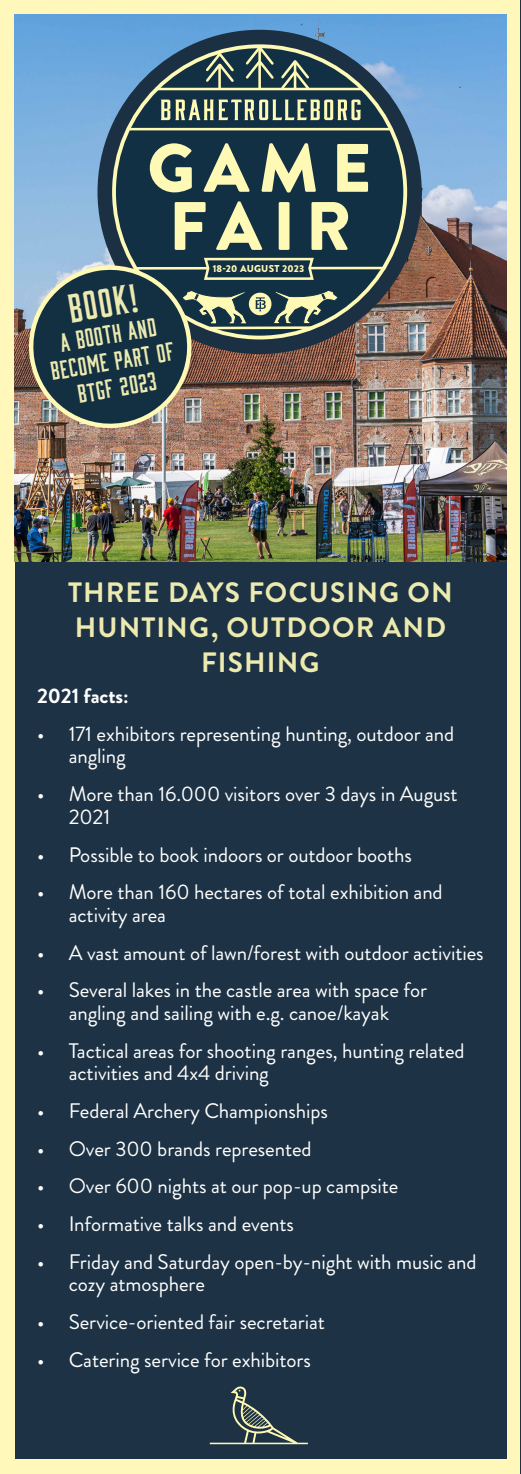
<style>
.page{position:relative;width:521px;height:1474px;background:#fff}
.page>*{position:absolute;margin:0;border:0;box-sizing:border-box;transform-origin:0 0}
.t1{font:37.27px "Bourbon";color:#eceaaf}
.t2{font:700 28px/35px "Brandon Grotesque";letter-spacing:.04em;color:#eceaaf;text-align:center}
.t3{font:23.8px/26.8px "Bourbon";color:#eceaaf;text-align:center}
.t4{font:21px/22.8px "Brandon Grotesque";letter-spacing:-.005em;color:#fff}
.t5{font:700 21px "Brandon Grotesque";letter-spacing:-.005em;color:#fff}
.t6{font:900 9.97px "Brandon Grotesque";letter-spacing:.02em;color:#fff9b6}
</style>
<div class="page">
<div style="left:0;top:0;width:521px;height:1473px;background:#fff8ba"></div>
<div style="left:15px;top:533px;width:491px;height:925px;background:#1d3244"></div>
<hr style="left:520px;top:0;width:1px;height:1473px;background:#1d3244">
<img style="left:15px;top:15px;width:491px;height:546px">
<svg style="left:230px;top:1386px;width:67px;height:56px"></svg>
<hr style="left:210px;top:1442px;width:98px;height:2px;background:#fff9b6">
<div style="left:98px;top:30px;width:324px;height:324px;background:#1b3143;border-radius:50%"></div>
<div style="left:114px;top:46px;width:291px;height:291px;background:#123043;border-radius:50%"></div>
<svg style="left:150px;top:143px;width:42px;height:49px"></svg>
<svg style="left:203px;top:143px;width:47px;height:49px"></svg>
<svg style="left:261px;top:143px;width:55px;height:49px"></svg>
<svg style="left:337px;top:144px;width:31px;height:48px"></svg>
<svg style="left:175px;top:202px;width:31px;height:48px"></svg>
<svg style="left:216px;top:201px;width:46px;height:49px"></svg>
<div style="left:279px;top:202px;width:10px;height:48px;background:#fff9b6"></div>
<svg style="left:311px;top:202px;width:37px;height:48px"></svg>
<svg style="left:161px;top:100px;width:200px;height:20px"></svg>
<hr style="left:128px;top:128px;width:263px;height:2px;background:#fff9b6">
<hr style="left:155px;top:88px;width:208px;height:2px;background:#fff9b6">
<hr style="left:218px;top:66px;width:3px;height:23px;background:#fff9b6">
<svg style="left:243px;top:44px;width:68px;height:47px"></svg>
<svg style="left:204px;top:51px;width:30px;height:33px"></svg>
<img style="left:25px;top:256px;width:363px;height:176px">
<p class="t1" style="left:65px;top:286px;width:71px;rotate:-10deg">Book!</p>
<p class="t3" style="left:45px;top:330px;width:126px;rotate:-9deg">A BOOTH AND<br>BECOME PART OF<br>BTGF 2023</p>
<p class="t6" style="left:213px;top:261px;width:93px">18-20 AUGUST 2023</p>
<p class="t2" style="left:68px;top:575px;width:386px">THREE DAYS FOCUSING ON<br>HUNTING, OUTDOOR AND<br>FISHING</p>
<p class="t5" style="left:37px;top:681px;width:93px">2021 facts:</p>
<p class="t4" style="left:69px;top:722px;width:387px;text-indent:-32px">• 171 exhibitors representing hunting, outdoor and angling</p>
<p class="t4" style="left:69px;top:782px;width:391px;text-indent:-32px">• More than 16.000 visitors over 3 days in August<br>2021</p>
<p class="t4" style="left:37px;top:843px;width:376px">• Possible to book indoors or outdoor booths</p>
<p class="t4" style="left:69px;top:880px;width:375px;text-indent:-32px">• More than 160 hectares of total exhibition and activity area</p>
<p class="t4" style="left:37px;top:941px;width:448px">• A vast amount of lawn/forest with outdoor activities</p>
<p class="t4" style="left:37px;top:978px;width:391px;text-align:center">• Several lakes in the castle area with space for angling and sailing with e.g. canoe/kayak</p>
<p class="t4" style="left:69px;top:1039px;width:397px;text-indent:-32px">• Tactical areas for shooting ranges, hunting related activities and 4x4 driving</p>
<p class="t4" style="left:37px;top:1099px;width:292px">• Federal Archery Championships</p>
<p class="t4" style="left:37px;top:1137px;width:276px">• Over 300 brands represented</p>
<p class="t4" style="left:37px;top:1175px;width:363px">• Over 600 nights at our pop-up campsite</p>
<p class="t4" style="left:37px;top:1212px;width:258px">• Informative talks and events</p>
<p class="t4" style="left:69px;top:1250px;width:409px;text-indent:-32px">• Friday and Saturday open-by-night with music and cozy atmosphere</p>
<p class="t4" style="left:37px;top:1310px;width:289px">• Service-oriented fair secretariat</p>
<p class="t4" style="left:37px;top:1348px;width:275px">• Catering service for exhibitors</p>
</div>
